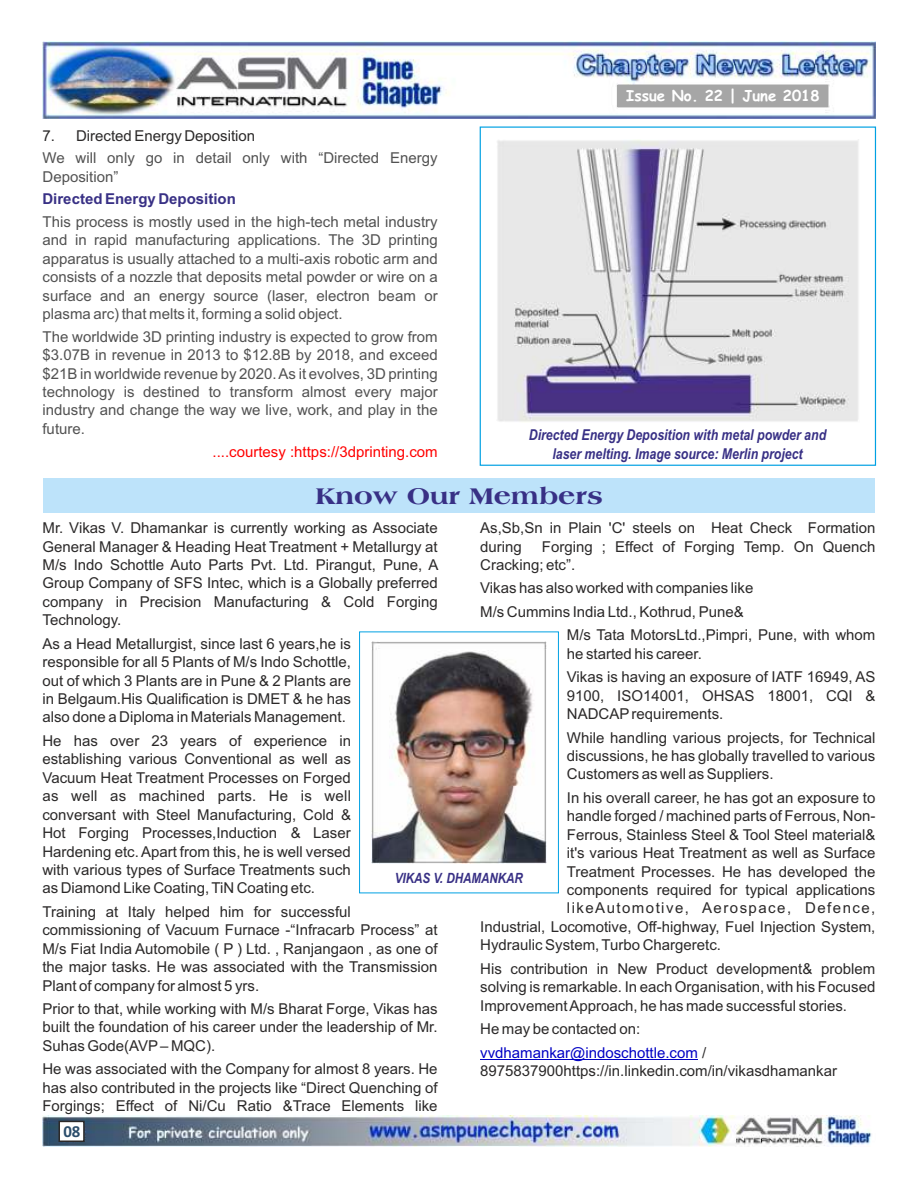
<style>
.page{position:relative;width:918px;height:1188px;background:#fff}
.page>*{position:absolute;margin:0;border:0;box-sizing:border-box;transform-origin:0 0}
.t1{font:800 24px "Americana BT";color:#383085;scale:1.17 1}
.t2{font:700 16.8px "Calibri";color:#2b4d6b}
.t3{font:15px/18.5px "Arial";color:#2b2929}
.t4{font:15px/18.5px "Arial";color:#525252;text-align:justify}
.t5{font:italic 700 15px/18.9px "Arial Narrow";color:#383085;text-align:center}
.t6{font:15px "Arial";color:#f00}
.t7{font:15px "Arial";letter-spacing:.095em;color:#2b2929}
.t8{font:15px "Arial";color:#0000c4}
.t9{font:700 15px "Arial";color:#383085}
.t10{font:700 15px "Comic Sans MS";color:#fff}
.t11{font:italic 700 14.1px "Arial Narrow";color:#383085}
.s1{color:#2b2929}
</style>
<div class="page">
<div style="left:43px;top:478px;width:832px;height:34px;background:#bde3fa"></div>
<img style="left:43px;top:1116px;width:829px;height:31px">
<svg style="left:58px;top:1120px;width:27px;height:23px"></svg>
<img style="left:43px;top:41px;width:832px;height:78px">
<div style="left:617px;top:85px;width:211px;height:21px;background:#a6a6a6"></div>
<div style="left:480px;top:126px;width:396px;height:340px;border:1px solid #00a1e3"></div>
<hr style="left:480px;top:1059px;width:218px;height:1px;background:#0000c4">
<div style="left:359px;top:631px;width:200px;height:262px;border:1px solid #00a1e3"></div>
<img style="left:372px;top:642px;width:174px;height:222px">
<img style="left:497px;top:140px;width:362px;height:282px">
<p class="t3" style="left:43px;top:128px;width:214px">7. Directed Energy Deposition</p>
<p class="t4" style="left:43px;top:150px;width:397px">We will only go in detail only with “Directed Energy<br>Deposition”</p>
<p class="t4" style="left:43px;top:214px;width:397px">This process is mostly used in the high-tech metal industry and in rapid manufacturing applications. The 3D printing apparatus is usually attached to a multi-axis robotic arm and consists of a nozzle that deposits metal powder or wire on a surface and an energy source (laser, electron beam or plasma arc) that melts it, forming a solid object.</p>
<p class="t4" style="left:42px;top:329px;width:397px">The worldwide 3D printing industry is expected to grow from $3.07B in revenue in 2013 to $12.8B by 2018, and exceed $21B in worldwide revenue by 2020. As it evolves, 3D printing technology is destined to transform almost every major industry and change the way we live, work, and play in the future.</p>
<p class="t9" style="left:42px;top:193px;width:195px">Directed Energy Deposition</p>
<p class="t6" style="left:213px;top:446px;width:227px">....courtesy :https://3dprinting.com</p>
<p class="t10" style="left:626px;top:89px;width:195px">Issue No. 22 | June 2018</p>
<p class="t5" style="left:529px;top:427px;width:299px">Directed Energy Deposition with metal powder and laser melting. Image source: Merlin project</p>
<h1 class="t1" style="left:316px;top:485px;width:247px">Know Our Members</h1>
<p class="t3" style="left:43px;top:520px;width:397px">Mr. Vikas V. Dhamankar is currently working as Associate</p>
<p class="t3" style="left:480px;top:520px;width:397px">As,Sb,Sn in Plain 'C' steels on Heat Check Formation</p>
<p class="t3" style="left:43px;top:538px;width:397px">General Manager &amp; Heading Heat Treatment + Metallurgy at</p>
<p class="t3" style="left:480px;top:538px;width:43px">during</p>
<p class="t3" style="left:542px;top:538px;width:335px">Forging ; Effect of Forging Temp. On Quench</p>
<p class="t3" style="left:43px;top:557px;width:398px">M/s Indo Schottle Auto Parts Pvt. Ltd. Pirangut, Pune, A</p>
<p class="t3" style="left:480px;top:557px;width:97px">Cracking; etc”.</p>
<p class="t3" style="left:43px;top:575px;width:397px">Group Company of SFS Intec, which is a Globally preferred</p>
<p class="t3" style="left:480px;top:580px;width:275px">Vikas has also worked with companies like</p>
<p class="t3" style="left:43px;top:594px;width:397px">company in Precision Manufacturing &amp; Cold Forging</p>
<p class="t3" style="left:480px;top:604px;width:265px">M/s Cummins India Ltd., Kothrud, Pune&amp;</p>
<p class="t3" style="left:43px;top:612px;width:80px">Technology.</p>
<p class="t3" style="left:567px;top:627px;width:310px">M/s Tata MotorsLtd.,Pimpri, Pune, with whom</p>
<p class="t3" style="left:43px;top:636px;width:310px">As a Head Metallurgist, since last 6 years,he is</p>
<p class="t3" style="left:567px;top:646px;width:137px">he started his career.</p>
<p class="t3" style="left:42px;top:654px;width:310px">responsible for all 5 Plants of M/s Indo Schottle, out of which 3 Plants are in Pune &amp; 2 Plants are</p>
<p class="t3" style="left:567px;top:669px;width:310px">Vikas is having an exposure of IATF 16949, AS<br>9100, ISO14001, OHSAS 18001, CQI &amp;</p>
<p class="t3" style="left:42px;top:691px;width:310px">in Belgaum.His Qualification is DMET &amp; he has also done a Diploma in Materials Management.</p>
<p class="t3" style="left:567px;top:706px;width:158px">NADCAPrequirements.</p>
<p class="t3" style="left:42px;top:733px;width:286px">He has over 23 years of experience</p>
<p class="t3" style="left:567px;top:729px;width:310px">While handling various projects, for Technical</p>
<p class="t3" style="left:42px;top:733px;width:310px;text-align:right">in<br>establishing various Conventional as well as</p>
<p class="t3" style="left:567px;top:748px;width:310px">discussions, he has globally travelled to various</p>
<p class="t3" style="left:42px;top:770px;width:310px">Vacuum Heat Treatment Processes on Forged</p>
<p class="t3" style="left:567px;top:766px;width:208px">Customers as well as Suppliers.</p>
<p class="t3" style="left:42px;top:788px;width:310px">as well as machined parts. He is well</p>
<p class="t3" style="left:567px;top:790px;width:310px">In his overall career, he has got an exposure to</p>
<p class="t3" style="left:42px;top:807px;width:310px">conversant with Steel Manufacturing, Cold &amp;</p>
<p class="t3" style="left:567px;top:808px;width:310px">handle forged / machined parts of Ferrous, Non-</p>
<p class="t3" style="left:42px;top:825px;width:310px">Hot Forging Processes,Induction &amp; Laser</p>
<p class="t3" style="left:567px;top:827px;width:310px">Ferrous, Stainless Steel &amp; Tool Steel material&amp;</p>
<p class="t3" style="left:42px;top:843px;width:310px">Hardening etc. Apart from this, he is well versed</p>
<p class="t3" style="left:567px;top:845px;width:310px">it's various Heat Treatment as well as Surface</p>
<p class="t3" style="left:42px;top:862px;width:310px">with various types of Surface Treatments such</p>
<p class="t3" style="left:567px;top:864px;width:310px">Treatment Processes. He has developed the</p>
<p class="t3" style="left:42px;top:880px;width:274px">as Diamond Like Coating, TiN Coating etc.</p>
<p class="t3" style="left:567px;top:882px;width:310px">components required for typical applications</p>
<p class="t3" style="left:42px;top:904px;width:310px">Training at Italy helped him for successful</p>
<p class="t7" style="left:567px;top:903px;width:310px">likeAutomotive, Aerospace, Defence,</p>
<p class="t3" style="left:42px;top:922px;width:397px">commissioning of Vacuum Furnace -“Infracarb Process” at</p>
<p class="t3" style="left:480px;top:919px;width:397px">Industrial, Locomotive, Off-highway, Fuel Injection System,</p>
<p class="t3" style="left:42px;top:941px;width:397px">M/s Fiat India Automobile ( P ) Ltd. , Ranjangaon , as one of</p>
<p class="t3" style="left:480px;top:937px;width:242px">Hydraulic System, Turbo Chargeretc.</p>
<p class="t3" style="left:42px;top:959px;width:397px">the major tasks. He was associated with the Transmission</p>
<p class="t3" style="left:480px;top:961px;width:397px">His contribution in New Product development&amp; problem</p>
<p class="t3" style="left:42px;top:977px;width:218px">Plant of company for almost 5 yrs.</p>
<p class="t3" style="left:480px;top:979px;width:397px">solving is remarkable. In each Organisation, with his Focused</p>
<p class="t3" style="left:42px;top:1001px;width:397px">Prior to that, while working with M/s Bharat Forge, Vikas has</p>
<p class="t3" style="left:480px;top:998px;width:368px">Improvement Approach, he has made successful stories.</p>
<p class="t3" style="left:42px;top:1019px;width:397px">built the foundation of his career under the leadership of Mr.</p>
<p class="t3" style="left:480px;top:1021px;width:162px">He may be contacted on:</p>
<p class="t3" style="left:42px;top:1038px;width:174px">Suhas Gode(AVP– MQC).</p>
<p class="t8" style="left:480px;top:1047px;width:228px">vvdhamankar@indoschottle.com <span class="s1">/</span></p>
<p class="t3" style="left:42px;top:1061px;width:397px">He was associated with the Company for almost 8 years. He</p>
<p class="t3" style="left:480px;top:1063px;width:358px">8975837900https://in.linkedin.com/in/vikasdhamankar</p>
<p class="t3" style="left:42px;top:1080px;width:397px">has also contributed in the projects like “Direct Quenching of<br>Forgings; Effect of Ni/Cu Ratio &amp;Trace Elements like</p>
<p class="t11" style="left:395px;top:873px;width:130px">VIKAS V. DHAMANKAR</p>
<p class="t2" style="left:63px;top:1125px;width:19px">08</p>
</div>
